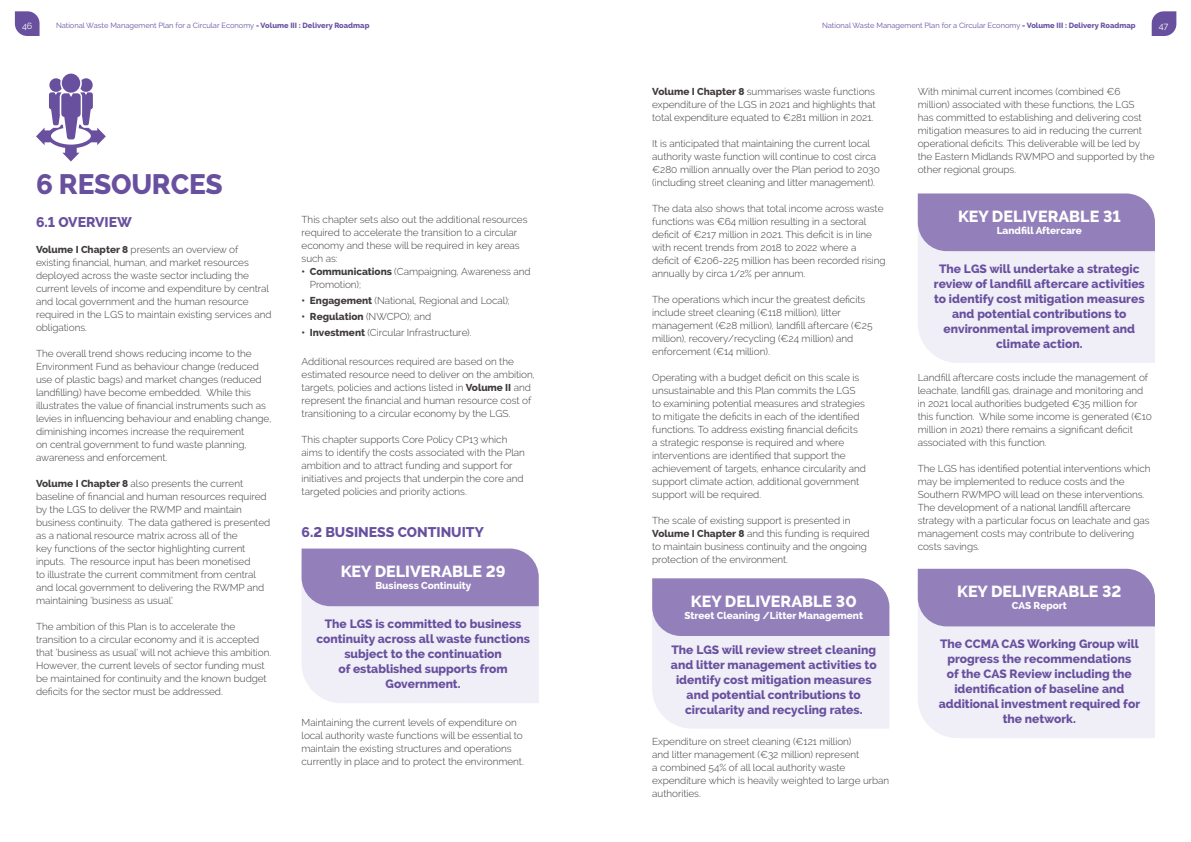
<style>
.page{position:relative;width:1191px;height:842px;background:#fff}
.page>*{position:absolute;margin:0;border:0;box-sizing:border-box;transform-origin:0 0}
.t1{font:800 28px "Raleway";letter-spacing:-.01em;color:#68509f}
.t2{font:800 16px "Raleway";color:#fff}
.t3{font:800 14px "Raleway";color:#68509f}
.t4{font:800 12px/15px "Raleway";color:#68509f;text-align:center}
.t5{font:300 10px/13px "Raleway";letter-spacing:-.005em;color:#3f3b3a}
.t6{font:800 10px "Raleway";color:#fff}
.t7{font:800 10px "Raleway";color:#3f3b3a}
.t8{font:9px "Raleway";color:#fff}
.t9{font:7.5px "Raleway";color:#68509f}
.s1{font-weight:800}
.s2{font-weight:300}
</style>
<div class="page">
<svg style="left:1151px;top:11px;width:25px;height:25px"></svg>
<svg style="left:15px;top:11px;width:25px;height:25px"></svg>
<svg style="left:301px;top:549px;width:238px;height:154px;background:#cec6e1"></svg>
<div style="left:62px;top:74px;width:18px;height:19px;background:#68509f;border-radius:50%"></div>
<svg style="left:36px;top:78px;width:70px;height:83px"></svg>
<svg style="left:652px;top:578px;width:237px;height:151px;background:#cdc5e0"></svg>
<svg style="left:917px;top:193px;width:238px;height:170px;background:#d1cae3"></svg>
<svg style="left:917px;top:569px;width:238px;height:169px;background:#d1cae3"></svg>
<p class="t8" style="left:22px;top:20px;width:12px">46</p>
<p class="t9" style="left:56px;top:21px;width:315px">National Waste Management Plan for a Circular Economy <span class="s1">- Volume III : Delivery Roadmap</span></p>
<p class="t9" style="left:822px;top:21px;width:315px">National Waste Management Plan for a Circular Economy <span class="s1">- Volume III : Delivery Roadmap</span></p>
<p class="t8" style="left:1159px;top:20px;width:11px">47</p>
<h1 class="t1" style="left:36px;top:169px;width:188px">6 RESOURCES</h1>
<h3 class="t3" style="left:36px;top:214px;width:97px">6.1 OVERVIEW</h3>
<p class="t5" style="left:36px;top:243px;width:237px"><span class="s1">Volume I Chapter 8</span> presents an overview of existing financial, human, and market resources deployed across the waste sector including the current levels of income and expenditure by central and local government and the human resource required in the LGS to maintain existing services and obligations.</p>
<p class="t5" style="left:36px;top:347px;width:237px">The overall trend shows reducing income to the Environment Fund as behaviour change (reduced use of plastic bags) and market changes (reduced landfilling) have become embedded. While this illustrates the value of financial instruments such as levies in influencing behaviour and enabling change, diminishing incomes increase the requirement<br>on central government to fund waste planning, awareness and enforcement.</p>
<p class="t5" style="left:36px;top:477px;width:236px"><span class="s1">Volume I Chapter 8</span> also presents the current baseline of financial and human resources required by the LGS to deliver the RWMP and maintain business continuity. The data gathered is presented as a national resource matrix across all of the<br>key functions of the sector highlighting current inputs. The resource input has been monetised<br>to illustrate the current commitment from central and local government to delivering the RWMP and maintaining ‘business as usual’.</p>
<p class="t5" style="left:36px;top:620px;width:237px">The ambition of this Plan is to accelerate the transition to a circular economy and it is accepted that ‘business as usual’ will not achieve this ambition.<br>However, the current levels of sector funding must be maintained for continuity and the known budget deficits for the sector must be addressed.</p>
<p class="t5" style="left:301px;top:213px;width:227px">This chapter sets also out the additional resources required to accelerate the transition to a circular economy and these will be required in key areas such as:</p>
<p class="t5" style="left:310px;top:265px;width:222px;text-indent:-8px"><span class="s1">• Communications</span> (Campaigning, Awareness and<br>Promotion);</p>
<p class="t5" style="left:301px;top:294px;width:210px"><span class="s1">• Engagement</span> (National, Regional and Local);</p>
<p class="t7" style="left:301px;top:311px;width:131px">• Regulation <span class="s2">(NWCPO); and</span></p>
<p class="t5" style="left:301px;top:326px;width:172px"><span class="s1">• Investment</span> (Circular Infrastructure).</p>
<p class="t5" style="left:301px;top:355px;width:235px">Additional resources required are based on the estimated resource need to deliver on the ambition, targets, policies and actions listed in <span class="s1">Volume II</span> and represent the financial and human resource cost of transitioning to a circular economy by the LGS.</p>
<p class="t5" style="left:301px;top:433px;width:225px">This chapter supports Core Policy CP13 which aims to identify the costs associated with the Plan ambition and to attract funding and support for initiatives and projects that underpin the core and targeted policies and priority actions.</p>
<h3 class="t3" style="left:301px;top:524px;width:184px">6.2 BUSINESS CONTINUITY</h3>
<h2 class="t2" style="left:341px;top:562px;width:166px">KEY DELIVERABLE 29</h2>
<p class="t6" style="left:375px;top:580px;width:97px">Business Continuity</p>
<p class="t4" style="left:316px;top:616px;width:215px">The LGS is committed to business continuity across all waste functions subject to the continuation<br>of established supports from<br>Government.</p>
<p class="t5" style="left:301px;top:716px;width:224px">Maintaining the current levels of expenditure on local authority waste functions will be essential to maintain the existing structures and operations currently in place and to protect the environment.</p>
<p class="t5" style="left:652px;top:84px;width:225px;text-align:justify"><span class="s1">Volume I Chapter 8</span> summarises waste functions expenditure of the LGS in 2021 and highlights that total expenditure equated to €281 million in 2021.</p>
<p class="t5" style="left:652px;top:136px;width:229px">It is anticipated that maintaining the current local authority waste function will continue to cost circa €280 million annually over the Plan period to 2030 (including street cleaning and litter management).</p>
<p class="t5" style="left:652px;top:201px;width:235px">The data also shows that total income across waste functions was €64 million resulting in a sectoral deficit of €217 million in 2021. This deficit is in line with recent trends from 2018 to 2022 where a deficit of €206-225 million has been recorded rising annually by circa 1/2% per annum.</p>
<p class="t5" style="left:652px;top:292px;width:222px">The operations which incur the greatest deficits include street cleaning (€118 million), litter management (€28 million), landfill aftercare (€25 million), recovery/recycling (€24 million) and enforcement (€14 million).</p>
<p class="t5" style="left:652px;top:370px;width:215px">Operating with a budget deficit on this scale is unsustainable and this Plan commits the LGS to examining potential measures and strategies to mitigate the deficits in each of the identified functions. To address existing financial deficits<br>a strategic response is required and where interventions are identified that support the achievement of targets, enhance circularity and support climate action, additional government support will be required.</p>
<p class="t5" style="left:652px;top:513px;width:219px">The scale of existing support is presented in <span class="s1">Volume I Chapter 8</span> and this funding is required to maintain business continuity and the ongoing protection of the environment.</p>
<h2 class="t2" style="left:691px;top:592px;width:167px">KEY DELIVERABLE 30</h2>
<p class="t6" style="left:684px;top:609px;width:180px">Street Cleaning /Litter Management</p>
<p class="t4" style="left:671px;top:642px;width:207px">The LGS will review street cleaning and litter management activities to identify cost mitigation measures and potential contributions to circularity and recycling rates.</p>
<p class="t5" style="left:652px;top:734px;width:239px">Expenditure on street cleaning (€121 million)<br>and litter management (€32 million) represent<br>a combined 54% of all local authority waste expenditure which is heavily weighted to large urban authorities.</p>
<p class="t5" style="left:917px;top:84px;width:238px">With minimal current incomes (combined €6 million) associated with these functions, the LGS<br>has committed to establishing and delivering cost mitigation measures to aid in reducing the current operational deficits. This deliverable will be led by the Eastern Midlands RWMPO and supported by the other regional groups.</p>
<h2 class="t2" style="left:958px;top:207px;width:164px">KEY DELIVERABLE 31</h2>
<p class="t6" style="left:996px;top:225px;width:87px">Landfill Aftercare</p>
<p class="t4" style="left:934px;top:261px;width:212px">The LGS will undertake a strategic review of landfill aftercare activities to identify cost mitigation measures and potential contributions to environmental improvement and climate action.</p>
<p class="t5" style="left:917px;top:370px;width:236px">Landfill aftercare costs include the management of leachate, landfill gas, drainage and monitoring and in 2021 local authorities budgeted €35 million for this function. While some income is generated (€10 million in 2021) there remains a significant deficit associated with this function.</p>
<p class="t5" style="left:917px;top:461px;width:234px">The LGS has identified potential interventions which may be implemented to reduce costs and the Southern RWMPO will lead on these interventions.<br>The development of a national landfill aftercare strategy with a particular focus on leachate and gas management costs may contribute to delivering costs savings.</p>
<h2 class="t2" style="left:957px;top:582px;width:166px">KEY DELIVERABLE 32</h2>
<p class="t6" style="left:1011px;top:600px;width:57px">CAS Report</p>
<p class="t4" style="left:938px;top:636px;width:203px">The CCMA CAS Working Group will progress the recommendations<br>of the CAS Review including the identification of baseline and additional investment required for the network.</p>
</div>
